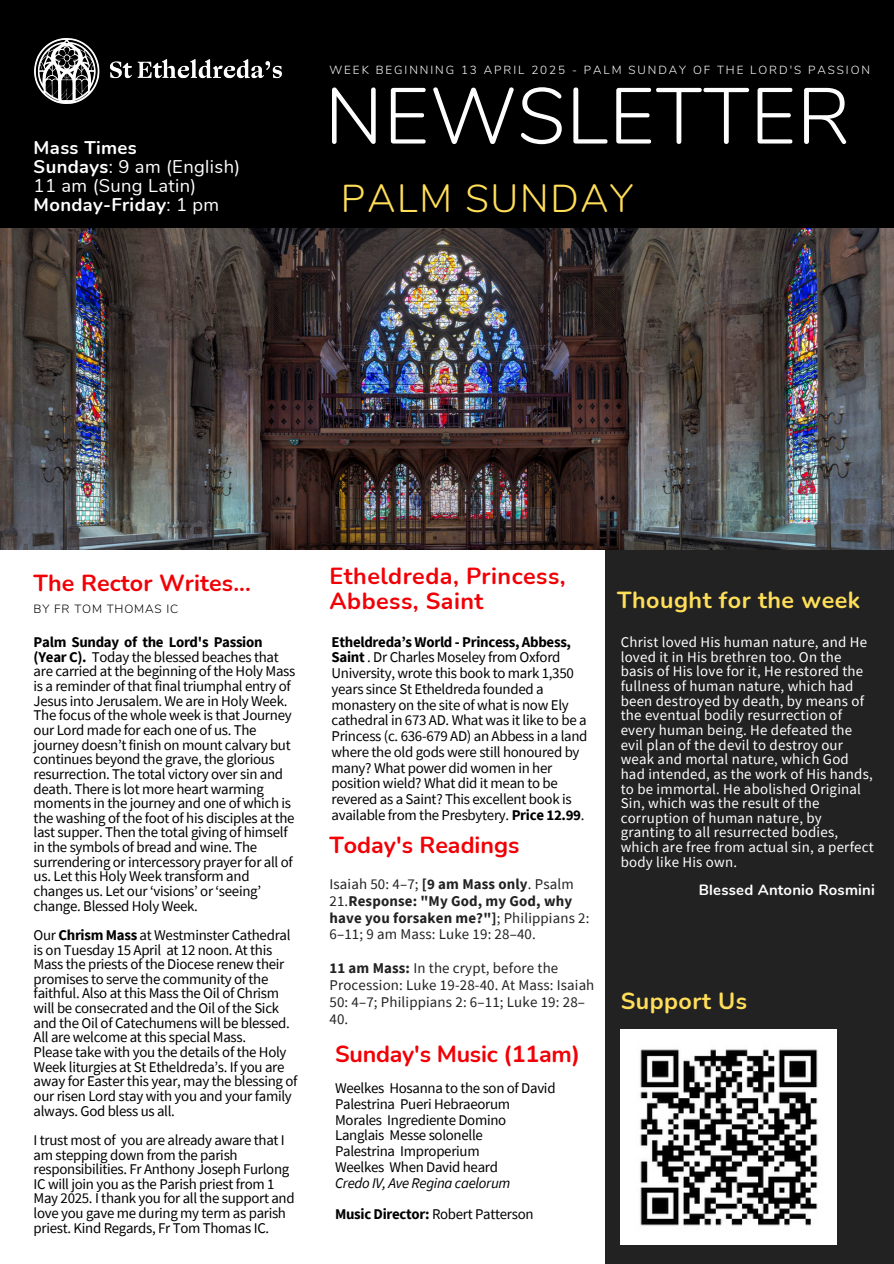
<style>
.page{position:relative;width:894px;height:1264px;background:#fff}
.page>*{position:absolute;margin:0;border:0;box-sizing:border-box;transform-origin:0 0}
.t1{font:300 78.9px "Nunito";letter-spacing:.01em;color:#fefefe}
.t2{font:300 38.85px "Nunito";letter-spacing:.045em;color:#ffde59}
.t3{font:700 23.25px/24.8px "Nunito";letter-spacing:.005em;color:#f10006}
.t4{font:700 23.25px "Nunito";letter-spacing:.02em;color:#ffde59}
.t5{font:18.3px/19.2px "Nunito";letter-spacing:.02em;color:#fff}
.t6{font:14.85px/14.7px "Source Sans Pro";letter-spacing:-.02em;color:#000}
.t7{font:14.85px/14.7px "Source Sans Pro";letter-spacing:.015em;color:#fff}
.t8{font:14.85px/17px "Source Sans Pro";letter-spacing:.01em;color:#222}
.t9{font:700 14.85px "Nunito";letter-spacing:.015em;color:#fff}
.t10{font:300 11.85px "Nunito";letter-spacing:.07em;color:#000}
.t11{font:300 11.7px "Nunito";letter-spacing:.165em;color:#fff}
.s1{font-weight:700}
.s2{font-style:italic}
</style>
<div class="page">
<div style="left:605px;top:518px;width:288px;height:745px;background:#222"></div>
<img style="left:0;top:228px;width:893px;height:321px">
<div style="left:0;top:0;width:893px;height:228px;background:#000"></div>
<img style="left:34px;top:38px;width:247px;height:66px">
<img style="left:620px;top:1029px;width:215px;height:215px">
<h2 class="t5" style="left:34px;top:138px;width:208px"><span class="s1">Mass Times<br>Sundays</span>: 9 am (English)<br>11 am (Sung Latin)<br><span class="s1">Monday-Friday</span>: 1 pm</h2>
<p class="t11" style="left:329px;top:62px;width:542px">WEEK BEGINNING 13 APRIL 2025 - PALM SUNDAY OF THE LORD'S PASSION</p>
<p class="t1" style="left:325px;top:64px;width:527px">NEWSLETTER</p>
<h6 class="t2" style="left:341px;top:173px;width:293px">PALM SUNDAY</h6>
<h6 class="t3" style="left:34px;top:570px;width:219px">The Rector Writes...</h6>
<p class="t10" style="left:34px;top:601px;width:146px">BY FR TOM THOMAS IC</p>
<h6 class="t6" style="left:34px;top:634px;width:263px"><span class="s1">Palm Sunday of the Lord's Passion (Year C).</span> Today the blessed beaches that are carried at the beginning of the Holy Mass is a reminder of that final triumphal entry of Jesus into Jerusalem. We are in Holy Week.<br>The focus of the whole week is that Journey our Lord made for each one of us. The journey doesn’t finish on mount calvary but continues beyond the grave, the glorious resurrection. The total victory over sin and death. There is lot more heart warming moments in the journey and one of which is the washing of the foot of his disciples at the last supper. Then the total giving of himself in the symbols of bread and wine. The surrendering or intercessory prayer for all of us. Let this Holy Week transform and changes us. Let our ‘visions’ or ‘seeing’</h6>
<h6 class="t6" style="left:34px;top:890px;width:258px;line-height:29.2px">change. Blessed Holy Week.<br>Our <span class="s1">Chrism Mass</span> at Westminster Cathedral</h6>
<h6 class="t6" style="left:34px;top:941px;width:265px">is on Tuesday 15 April at 12 noon. At this Mass the priests of the Diocese renew their promises to serve the community of the faithful. Also at this Mass the Oil of Chrism will be consecrated and the Oil of the Sick and the Oil of Catechumens will be blessed.<br>All are welcome at this special Mass.<br>Please take with you the details of the Holy Week liturgies at St Etheldreda’s. If you are away for Easter this year, may the blessing of our risen Lord stay with you and your family always. God bless us all.</h6>
<h6 class="t6" style="left:34px;top:1132px;width:262px">I trust most of you are already aware that I am stepping down from the parish responsibilities. Fr Anthony Joseph Furlong IC will join you as the Parish priest from 1<br>May 2025. I thank you for all the support and love you gave me during my term as parish priest. Kind Regards, Fr Tom Thomas IC.</h6>
<h3 class="t3" style="left:329px;top:564px;width:237px">Etheldreda, Princess,<br>Abbess, Saint</h3>
<h3 class="t6" style="left:331px;top:633px;width:257px;line-height:15.8px"><span class="s1">Etheldreda’s World - Princess, Abbess, Saint</span> . Dr Charles Moseley from Oxford University, wrote this book to mark 1,350 years since St Etheldreda founded a monastery on the site of what is now Ely cathedral in 673 AD. What was it like to be a Princess (c. 636-679 AD) an Abbess in a land where the old gods were still honoured by many? What power did women in her position wield? What did it mean to be revered as a Saint? This excellent book is available from the Presbytery. <span class="s1">Price 12.99</span>.</h3>
<p class="t3" style="left:329px;top:832px;width:191px">Today's Readings</p>
<h3 class="t8" style="left:329px;top:875px;width:261px">Isaiah 50: 4–7; <span class="s1">[9 am Mass only</span>. Psalm 21.<span class="s1">Response: "My God, my God, why have you forsaken me?"]</span>; Philippians 2:<br>6–11; 9 am Mass: Luke 19: 28–40.</h3>
<h6 class="t8" style="left:329px;top:959px;width:266px"><span class="s1">11 am Mass:</span> In the crypt, before the<br>Procession: Luke 19-28-40. At Mass: Isaiah<br>50: 4–7; Philippians 2: 6–11; Luke 19: 28–<br>40.</h6>
<h5 class="t3" style="left:335px;top:1041px;width:246px">Sunday's Music (11am)</h5>
<h3 class="t6" style="left:335px;top:1079px;width:222px;line-height:15.8px">Weelkes Hosanna to the son of David<br>Palestrina Pueri Hebraeorum<br>Morales Ingrediente Domino<br>Langlais Messe solonelle<br>Palestrina Improperium<br>Weelkes When David heard<br><span class="s2">Credo IV, Ave Regina caelorum</span></h3>
<p class="t6" style="left:335px;top:1206px;width:200px"><span class="s1">Music Director:</span> Robert Patterson</p>
<h1 class="t4" style="left:617px;top:584px;width:244px">Thought for the week</h1>
<p class="t7" style="left:620px;top:634px;width:254px">Christ loved His human nature, and He loved it in His brethren too. On the basis of His love for it, He restored the fullness of human nature, which had been destroyed by death, by means of the eventual bodily resurrection of every human being. He defeated the evil plan of the devil to destroy our weak and mortal nature, which God had intended, as the work of His hands, to be immortal. He abolished Original Sin, which was the result of the corruption of human nature, by granting to all resurrected bodies, which are free from actual sin, a perfect body like His own.</p>
<p class="t9" style="left:698px;top:879px;width:177px">Blessed Antonio Rosmini</p>
<p class="t4" style="left:620px;top:985px;width:128px">Support Us</p>
</div>
